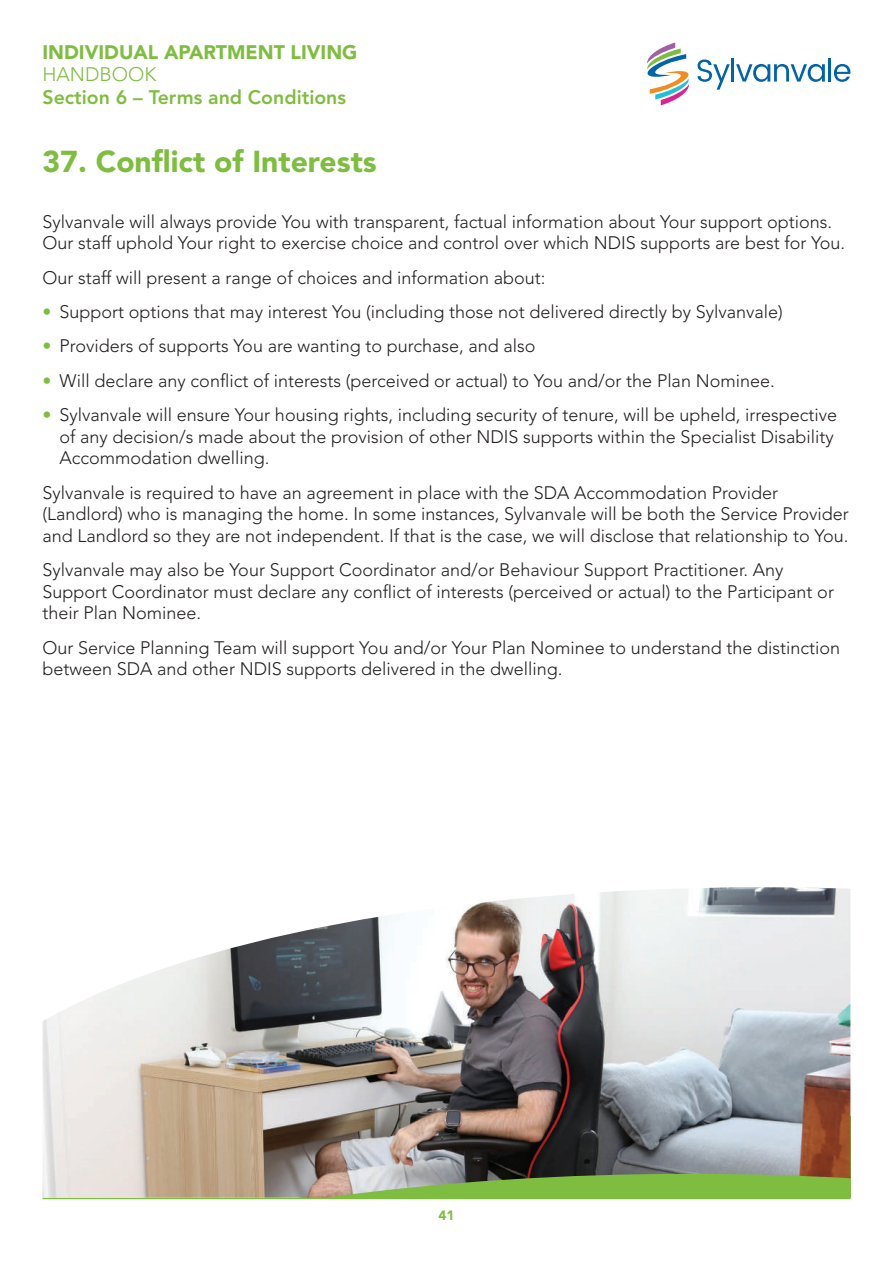
<style>
.page{position:relative;width:893px;height:1263px;background:#fff}
.page>*{position:absolute;margin:0;border:0;box-sizing:border-box;transform-origin:0 0}
.t1{font:900 30px "Avenir LT Std";color:#7fbd41}
.t2{font:800 19.5px "Avenir LT Std";color:#7fbd41}
.t3{font:900 19.5px "Avenir LT Std";color:#7fbd41}
.t4{font:300 19.5px "Avenir LT Std";color:#7fbd41}
.t5{font:300 18px/21.6px "Avenir LT Std";color:#231f20}
.t6{font:900 13.5px "Avenir LT Std";color:#7fbd41}
.s1{color:#7fbd41}
</style>
<div class="page">
<svg style="left:698px;top:59px;width:32px;height:31px"></svg>
<hr style="left:731px;top:58px;width:3px;height:24px;background:#0163a8">
<svg style="left:736px;top:64px;width:89px;height:18px"></svg>
<hr style="left:828px;top:58px;width:3px;height:24px;background:#0163a8">
<svg style="left:834px;top:64px;width:16px;height:18px"></svg>
<svg style="left:647px;top:43px;width:42px;height:62px"></svg>
<hr style="left:43px;top:1198px;width:807px;height:1px;background:#7fbd41">
<img style="left:43px;top:887px;width:807px;height:311px">
<p class="t3" style="left:43px;top:40px;width:316px">INDIVIDUAL APARTMENT LIVING</p>
<p class="t4" style="left:43px;top:63px;width:115px">HANDBOOK</p>
<p class="t2" style="left:43px;top:86px;width:305px">Section 6 – Terms and Conditions</p>
<h1 class="t1" style="left:43px;top:143px;width:336px">37. Conflict of Interests</h1>
<p class="t5" style="left:43px;top:211px;width:804px">Sylvanvale will always provide You with transparent, factual information about Your support options.<br>Our staff uphold Your right to exercise choice and control over which NDIS supports are best for You.</p>
<p class="t5" style="left:43px;top:267px;width:504px">Our staff will present a range of choices and information about:</p>
<p class="t5" style="left:43px;top:301px;width:742px"><span class="s1">•</span> Support options that may interest You (including those not delivered directly by Sylvanvale)</p>
<p class="t5" style="left:43px;top:335px;width:495px"><span class="s1">•</span> Providers of supports You are wanting to purchase, and also</p>
<p class="t5" style="left:43px;top:370px;width:734px"><span class="s1">•</span> Will declare any conflict of interests (perceived or actual) to You and/or the Plan Nominee.</p>
<p class="t5" style="left:60px;top:404px;width:779px;text-indent:-17px"><span class="s1">•</span> Sylvanvale will ensure Your housing rights, including security of tenure, will be upheld, irrespective of any decision/s made about the provision of other NDIS supports within the Specialist Disability<br>Accommodation dwelling.</p>
<p class="t5" style="left:43px;top:482px;width:808px">Sylvanvale is required to have an agreement in place with the SDA Accommodation Provider (Landlord) who is managing the home. In some instances, Sylvanvale will be both the Service Provider and Landlord so they are not independent. If that is the case, we will disclose that relationship to You.</p>
<p class="t5" style="left:43px;top:559px;width:793px">Sylvanvale may also be Your Support Coordinator and/or Behaviour Support Practitioner. Any<br>Support Coordinator must declare any conflict of interests (perceived or actual) to the Participant or their Plan Nominee.</p>
<p class="t5" style="left:43px;top:637px;width:799px">Our Service Planning Team will support You and/or Your Plan Nominee to understand the distinction between SDA and other NDIS supports delivered in the dwelling.</p>
<p class="t6" style="left:438px;top:1207px;width:17px">41</p>
</div>
